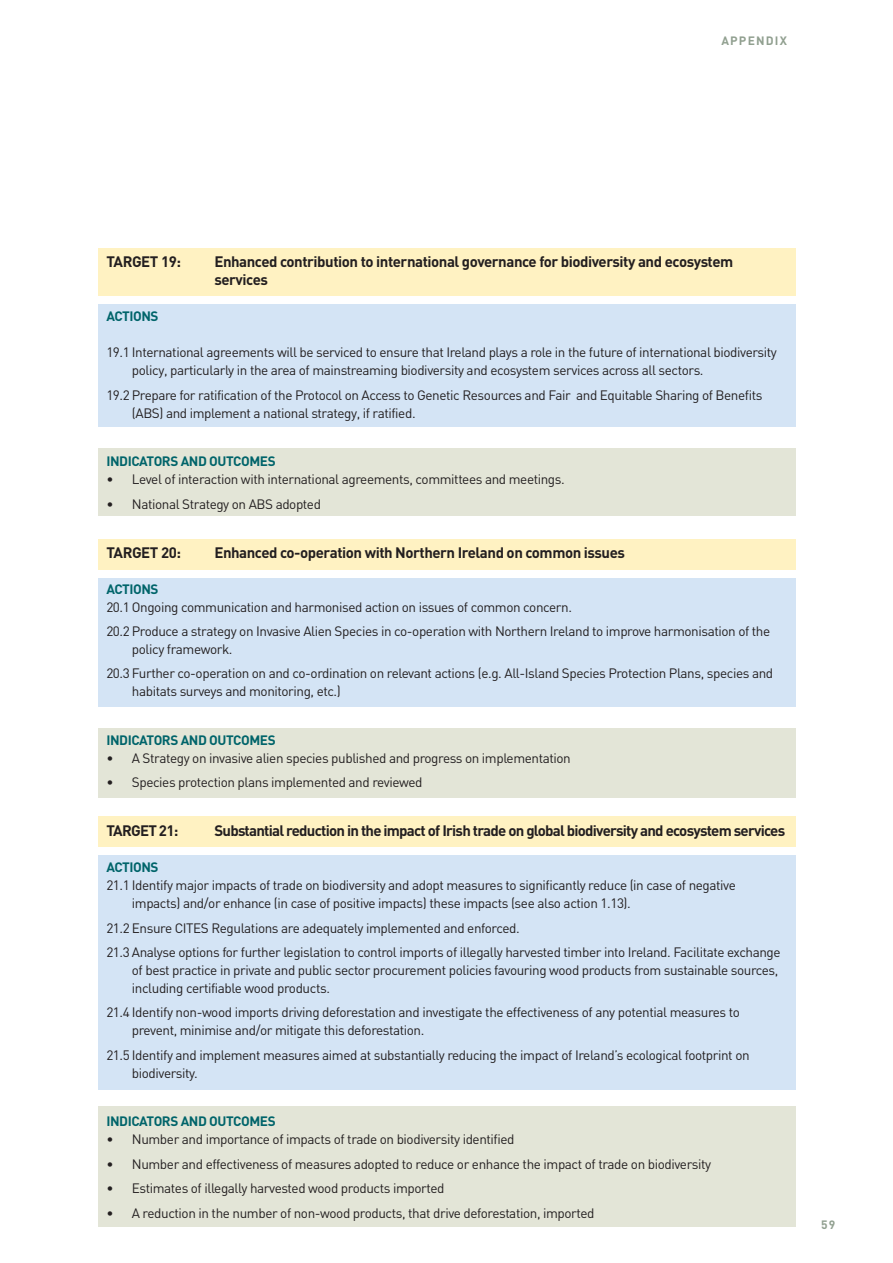
<style>
.page{position:relative;width:893px;height:1263px;background:#fff}
.page>*{position:absolute;margin:0;border:0;box-sizing:border-box;transform-origin:0 0}
.t1{font:700 15px/18px "DIN";letter-spacing:-.03em;color:#231f20}
.t2{font:700 15px "DIN";letter-spacing:-.05em;color:#231f20}
.t3{font:13.5px/18px "DIN";letter-spacing:-.03em;color:#231f20}
.t4{font:700 13.5px "DIN";letter-spacing:-.03em;color:#00646a}
.t5{font:700 12px "DIN";letter-spacing:.1em;color:#91a090}
</style>
<div class="page">
<div style="left:98px;top:248px;width:697px;height:48px;background:#fff2c2"></div>
<div style="left:98px;top:304px;width:697px;height:123px;background:#d4e4f5"></div>
<div style="left:98px;top:448px;width:697px;height:68px;background:#e3e5d7"></div>
<div style="left:98px;top:539px;width:697px;height:31px;background:#fff2c2"></div>
<div style="left:98px;top:578px;width:697px;height:129px;background:#d4e4f5"></div>
<div style="left:98px;top:729px;width:697px;height:69px;background:#e3e5d7"></div>
<div style="left:98px;top:816px;width:697px;height:31px;background:#fff2c2"></div>
<div style="left:98px;top:855px;width:697px;height:235px;background:#d4e4f5"></div>
<div style="left:98px;top:1107px;width:697px;height:120px;background:#e3e5d7"></div>
<p class="t5" style="left:721px;top:37px;width:67px">APPENDIX</p>
<p class="t1" style="left:106px;top:254px;width:76px">TARGET 19:</p>
<p class="t1" style="left:214px;top:254px;width:520px">Enhanced contribution to international governance for biodiversity and ecosystem services</p>
<p class="t4" style="left:106px;top:312px;width:54px">ACTIONS</p>
<p class="t3" style="left:132px;top:345px;width:646px;text-indent:-26px">19.1 International agreements will be serviced to ensure that Ireland plays a role in the future of international biodiversity policy, particularly in the area of mainstreaming biodiversity and ecosystem services across all sectors.</p>
<p class="t3" style="left:132px;top:387px;width:632px;text-indent:-26px">19.2 Prepare for ratification of the Protocol on Access to Genetic Resources and Fair and Equitable Sharing of Benefits (ABS) and implement a national strategy, if ratified.</p>
<p class="t4" style="left:106px;top:457px;width:171px">INDICATORS AND OUTCOMES</p>
<p class="t3" style="left:106px;top:472px;width:460px">• Level of interaction with international agreements, committees and meetings.</p>
<p class="t3" style="left:106px;top:496px;width:216px">• National Strategy on ABS adopted</p>
<p class="t1" style="left:106px;top:545px;width:76px">TARGET 20:</p>
<p class="t1" style="left:214px;top:545px;width:412px">Enhanced co-operation with Northern Ireland on common issues</p>
<p class="t4" style="left:106px;top:584px;width:54px">ACTIONS</p>
<p class="t3" style="left:106px;top:596px;width:665px;line-height:24.5px">20.1 Ongoing communication and harmonised action on issues of common concern.<br>20.2 Produce a strategy on Invasive Alien Species in co-operation with Northern Ireland to improve harmonisation of the</p>
<p class="t3" style="left:106px;top:638px;width:668px;line-height:24.5px;text-indent:26px">policy framework.<br>20.3 Further co-operation on and co-ordination on relevant actions (e.g. All-Island Species Protection Plans, species and</p>
<p class="t3" style="left:132px;top:684px;width:210px">habitats surveys and monitoring, etc.)</p>
<p class="t4" style="left:106px;top:735px;width:171px">INDICATORS AND OUTCOMES</p>
<p class="t3" style="left:106px;top:751px;width:466px">• A Strategy on invasive alien species published and progress on implementation</p>
<p class="t3" style="left:106px;top:775px;width:317px">• Species protection plans implemented and reviewed</p>
<p class="t2" style="left:106px;top:825px;width:73px">TARGET 21:</p>
<p class="t2" style="left:214px;top:825px;width:572px">Substantial reduction in the impact of Irish trade on global biodiversity and ecosystem services</p>
<p class="t4" style="left:106px;top:862px;width:54px">ACTIONS</p>
<p class="t3" style="left:132px;top:878px;width:605px;text-indent:-26px">21.1 Identify major impacts of trade on biodiversity and adopt measures to significantly reduce (in case of negative impacts) and/or enhance (in case of positive impacts) these impacts (see also action 1.13).</p>
<p class="t3" style="left:106px;top:917px;width:675px;line-height:24.5px">21.2 Ensure CITES Regulations are adequately implemented and enforced.<br>21.3 Analyse options for further legislation to control imports of illegally harvested timber into Ireland. Facilitate exchange</p>
<p class="t3" style="left:132px;top:963px;width:648px">of best practice in private and public sector procurement policies favouring wood products from sustainable sources, including certifiable wood products.</p>
<p class="t3" style="left:132px;top:1005px;width:609px;text-indent:-26px">21.4 Identify non-wood imports driving deforestation and investigate the effectiveness of any potential measures to prevent, minimise and/or mitigate this deforestation.</p>
<p class="t3" style="left:132px;top:1047px;width:619px;text-indent:-26px">21.5 Identify and implement measures aimed at substantially reducing the impact of Ireland’s ecological footprint on biodiversity.</p>
<p class="t4" style="left:106px;top:1117px;width:171px">INDICATORS AND OUTCOMES</p>
<p class="t3" style="left:106px;top:1132px;width:409px">• Number and importance of impacts of trade on biodiversity identified</p>
<p class="t3" style="left:106px;top:1156px;width:606px">• Number and effectiveness of measures adopted to reduce or enhance the impact of trade on biodiversity</p>
<p class="t3" style="left:106px;top:1181px;width:340px">• Estimates of illegally harvested wood products imported</p>
<p class="t3" style="left:106px;top:1205px;width:489px">• A reduction in the number of non-wood products, that drive deforestation, imported</p>
<p class="t5" style="left:821px;top:1220px;width:16px">59</p>
</div>
